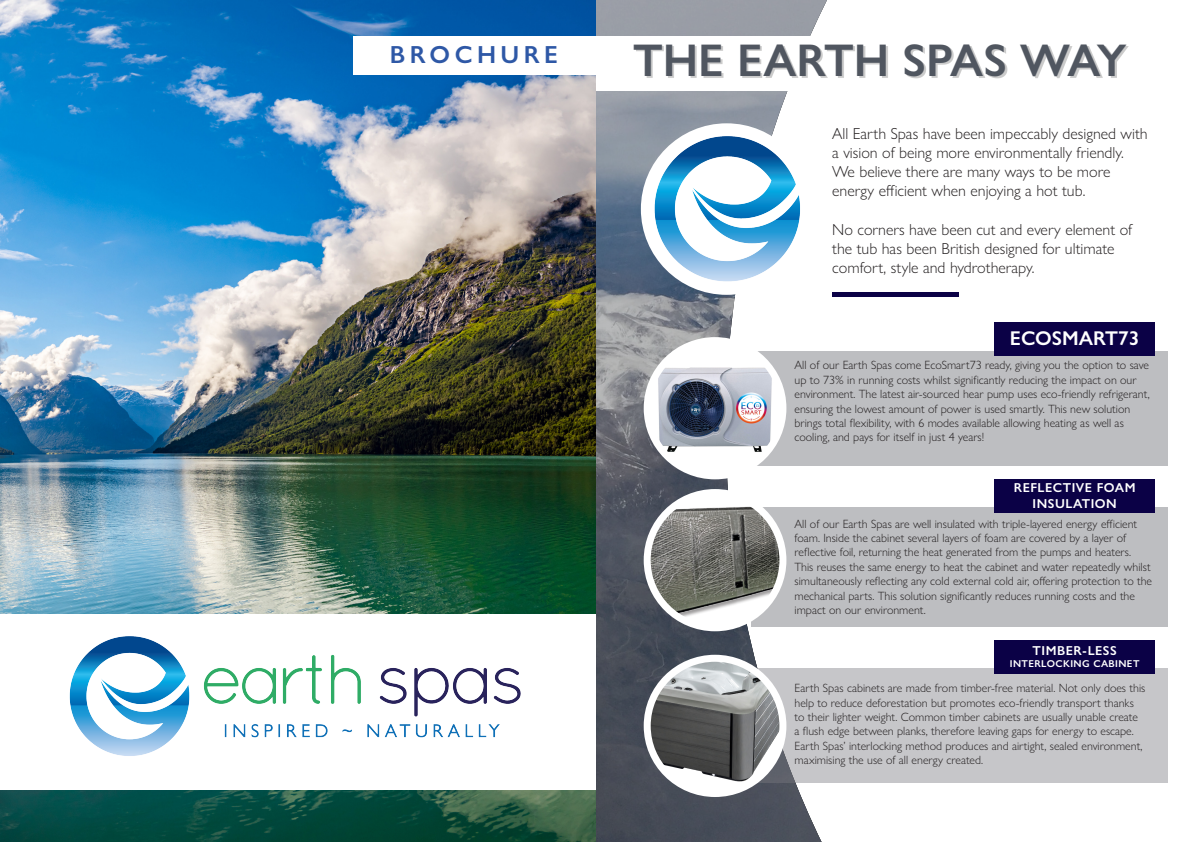
<style>
.page{position:relative;width:1191px;height:842px;background:#fff}
.page>*{position:absolute;margin:0;border:0;box-sizing:border-box;transform-origin:0 0}
.t1{font:600 46px "Gill Sans Nova";color:#505660}
.t2{font:600 24.8px "Gill Sans Nova";letter-spacing:.18em;color:#2e58a6}
.t3{font:600 20px "Gill Sans Nova";color:#fff}
.t4{font:300 16px/19.2px "Gill Sans Nova";color:#231f20}
.t5{font:600 13px "Gill Sans Nova";letter-spacing:.04em;color:#fff}
.t6{font:300 12px/14.4px "Gill Sans Nova";color:#231f20}
.t7{font:600 10px "Gill Sans Nova";letter-spacing:.04em;color:#fff}
</style>
<div class="page">
<svg style="left:595px;top:0;width:245px;height:842px"></svg>
<div style="left:551px;top:36px;width:631px;height:55px;background:#fff"></div>
<div style="left:636px;top:46px;width:492px;height:32px;background:#4b4b4a;opacity:.29"></div>
<div style="left:751px;top:351px;width:417px;height:115px;background:#bdbec1"></div>
<div style="left:751px;top:507px;width:417px;height:119px;background:#bdbec1"></div>
<div style="left:751px;top:668px;width:417px;height:115px;background:#c6c6c9"></div>
<div style="left:994px;top:480px;width:161px;height:33px;background:#0b0146"></div>
<div style="left:994px;top:641px;width:161px;height:33px;background:#0b0146"></div>
<div style="left:647px;top:508px;width:136px;height:120px;background:#231f20;opacity:.44"></div>
<img style="left:647px;top:492px;width:136px;height:136px;border-radius:68px">
<div style="left:643px;top:489px;width:143px;height:142px;border:7px solid #fff;border-radius:50%"></div>
<img style="left:643px;top:125px;width:171px;height:166px">
<hr style="left:832px;top:292px;width:126px;height:4px;background:#0b0146">
<div style="left:647px;top:341px;width:136px;height:135px;background:#fff;border-radius:50%"></div>
<img style="left:650px;top:359px;width:130px;height:98px">
<div style="left:643px;top:337px;width:143px;height:142px;border:7px solid #fff;border-radius:50%"></div>
<img style="left:647px;top:658px;width:136px;height:125px">
<div style="left:643px;top:655px;width:143px;height:142px;border:7px solid #fff;border-radius:50%"></div>
<div style="left:994px;top:323px;width:161px;height:33px;background:#0b0146"></div>
<img style="left:0;top:0;width:595px;height:484px">
<img style="left:0;top:484px;width:595px;height:358px">
<div style="left:353px;top:36px;width:242px;height:38px;background:#fff"></div>
<p class="t2" style="left:390px;top:40px;width:170px">BROCHURE</p>
<p class="t1" style="left:633px;top:32px;width:495px">THE EARTH SPAS WAY</p>
<p class="t4" style="left:832px;top:123px;width:317px">All Earth Spas have been impeccably designed with a vision of being more environmentally friendly.<br>We believe there are many ways to be more energy efficient when enjoying a hot tub.</p>
<p class="t4" style="left:832px;top:219px;width:302px">No corners have been cut and every element of the tub has been British designed for ultimate</p>
<p class="t4" style="left:832px;top:258px;width:204px">comfort, style and hydrotherapy.</p>
<p class="t3" style="left:1010px;top:326px;width:131px">ECOSMART73</p>
<p class="t6" style="left:794px;top:358px;width:357px">All of our Earth Spas come EcoSmart73 ready, giving you the option to save up to 73% in running costs whilst significantly reducing the impact on our environment. The latest air-sourced hear pump uses eco-friendly refrigerant, ensuring the lowest amount of power is used smartly. This new solution brings total flexibility, with 6 modes available allowing heating as well as cooling, and pays for itself in just 4 years!</p>
<p class="t5" style="left:1013px;top:479px;width:123px">REFLECTIVE FOAM</p>
<p class="t5" style="left:1032px;top:495px;width:86px">INSULATION</p>
<p class="t6" style="left:794px;top:516px;width:359px">All of our Earth Spas are well insulated with triple-layered energy efficient foam. Inside the cabinet several layers of foam are covered by a layer of reflective foil, returning the heat generated from the pumps and heaters.<br>This reuses the same energy to heat the cabinet and water repeatedly whilst simultaneously reflecting any cold external cold air, offering protection to the mechanical parts. This solution significantly reduces running costs and the impact on our environment.</p>
<p class="t5" style="left:1032px;top:642px;width:86px">TIMBER-LESS</p>
<p class="t7" style="left:1010px;top:657px;width:131px">INTERLOCKING CABINET</p>
<p class="t6" style="left:794px;top:681px;width:352px">Earth Spas cabinets are made from timber-free material. Not only does this help to reduce deforestation but promotes eco-friendly transport thanks to their lighter weight. Common timber cabinets are usually unable create a flush edge between planks, therefore leaving gaps for energy to escape.<br>Earth Spas’ interlocking method produces and airtight, sealed environment, maximising the use of all energy created.</p>
</div>
